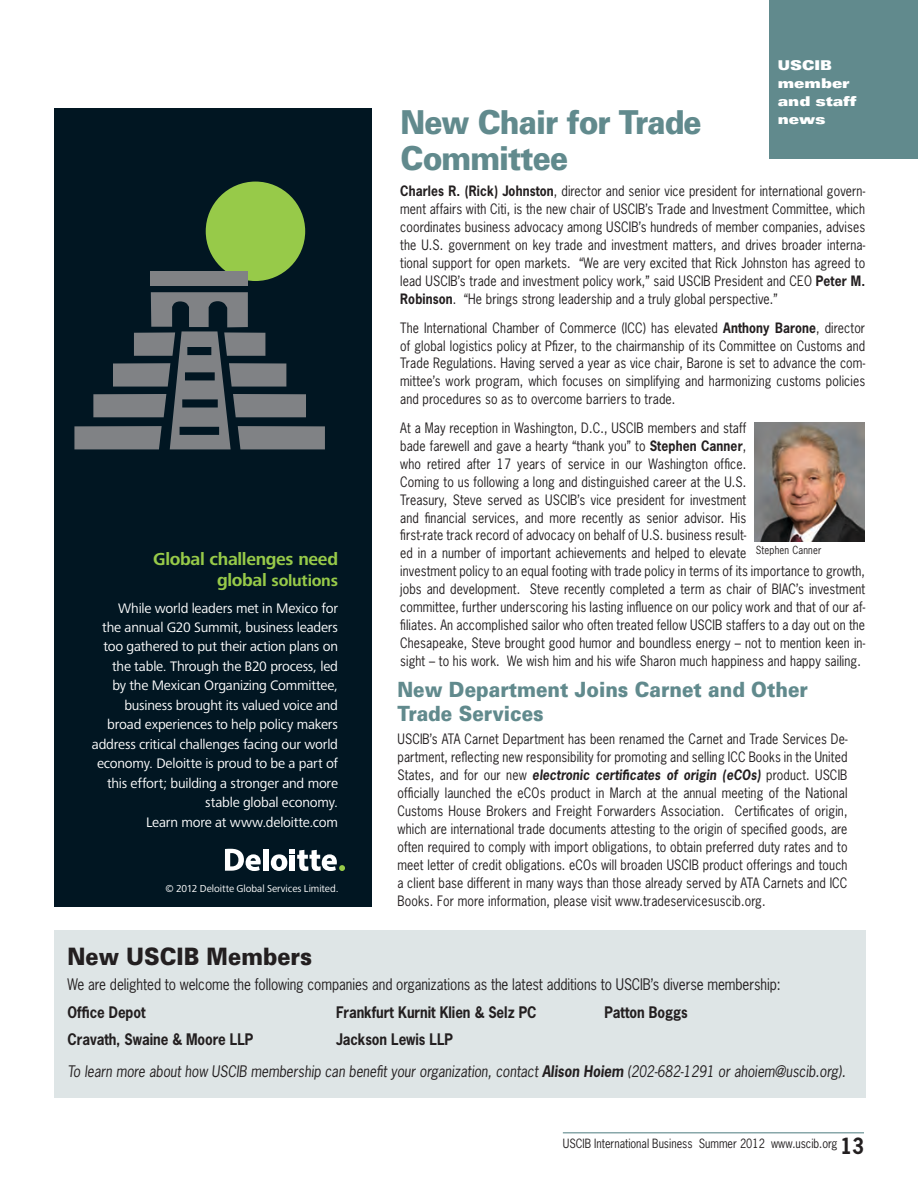
<style>
.page{position:relative;width:918px;height:1188px;background:#fff}
.page>*{position:absolute;margin:0;border:0;box-sizing:border-box;transform-origin:0 0}
._14_pt_Univer_black{font:900 33px/36px "Univers";letter-spacing:-.03em;color:#618a8d;scale:.9 1}
._18pt_Univers_Black{font:900 24px "Univers";color:#231f20;scale:.9 1}
._18pt_Univers_Black-2{font:900 21px/24px "Univers";color:#618a8d;scale:.9 1}
.t1{font:700 18px "Frutiger Next Pro";letter-spacing:-.02em;color:#97ca49}
.t2{font:700 16.5px "Frutiger Next Pro";letter-spacing:-.015em;color:#97ca49}
.TEXT_9_13{font:italic 15px "News Gothic Std";color:#231f20;scale:.9 1}
.TEXT_9_13-2{font:15px "News Gothic Std";letter-spacing:-.005em;color:#231f20;scale:.9 1}
.TEXT_9_13-3{font:700 15px "News Gothic Std";letter-spacing:-.005em;color:#231f20;scale:.9 1}
.t3{font:14.25px/19.5px "Frutiger Next Pro";letter-spacing:-.015em;color:#fff;text-align:right}
.TEXT_9_12{font:13.5px/18px "News Gothic Std";letter-spacing:.01em;color:#231f20;text-align:justify;scale:.9 1}
.TEXT{font:900 expanded 13.5px/18px "Univers";color:#fff;scale:.9 1}
.TEXT-2{font:12px "News Gothic Std";color:#231f20;scale:.9 1}
.t4{font:10.5px "Frutiger Next Pro";letter-spacing:-.005em;color:#fff}
.Captions{font:10.5px "News Gothic Std";letter-spacing:.02em;color:#231f20;scale:.9 1}
.t5{font:9px "Helvetica";color:#000}
.s1{font-size:18px}
.s2{font-weight:700}
.s3{font-weight:700;font-style:italic}
.s4{font-weight:700;font-size:21px}
</style>
<div class="page">
<hr style="left:563px;top:1132px;width:301px;height:1px;background:#618a8d">
<div style="left:770px;top:0;width:148px;height:159px;background:#618a8d"></div>
<div style="left:54px;top:108px;width:318px;height:798px;background:#011622"></div>
<div style="left:206px;top:182px;width:99px;height:99px;background:#97ca49;border-radius:50%"></div>
<div style="left:151px;top:272px;width:97px;height:14px;background:#808285"></div>
<svg style="left:74px;top:292px;width:251px;height:157px"></svg>
<div style="left:263px;top:849px;width:5px;height:22px;background:#fff"></div>
<svg style="left:271px;top:849px;width:74px;height:22px"></svg>
<svg style="left:225px;top:849px;width:36px;height:22px"></svg>
<div style="left:54px;top:930px;width:811px;height:168px;background:#dee5e6"></div>
<img style="left:755px;top:422px;width:109px;height:119px">
<p class="t1" style="left:153px;top:549px;width:186px">Global challenges need</p>
<p class="t2" style="left:217px;top:571px;width:123px"><span class="s1">global</span> solutions</p>
<p class="t3" style="left:92px;top:598px;width:248px">While world leaders met in Mexico for<br>the annual G20 Summit, business leaders too gathered to put their action plans on the table. Through the B20 process, led<br>by the Mexican Organizing Committee, business brought its valued voice and broad experiences to help policy makers address critical challenges facing our world economy. Deloitte is proud to be a part of this effort; building a stronger and more stable global economy.<br>Learn more at www.deloitte.com</p>
<p class="t4" style="left:165px;top:882px;width:175px">© 2012 Deloitte Global Services Limited.</p>
<p class="_14_pt_Univer_black" style="left:400px;top:103px;width:336px">New Chair for Trade<br>Committee</p>
<p class="TEXT" style="left:778px;top:57px;width:89px">USCIB member and staff news</p>
<p class="TEXT_9_12" style="left:400px;top:182px;width:518px"><span class="s2">Charles R. (Rick) Johnston</span>, director and senior vice president for international govern&shy;ment affairs with Citi, is the new chair of USCIB’s Trade and Investment Committee, which coordinates business advocacy among USCIB’s hundreds of member companies, advises the U.S. government on key trade and investment matters, and drives broader interna&shy;tional support for open markets. “We are very excited that Rick Johnston has agreed to lead USCIB’s trade and investment policy work,” said USCIB President and CEO <span class="s2">Peter M.<br>Robinson</span>. “He brings strong leadership and a truly global perspective.”</p>
<p class="TEXT_9_12" style="left:400px;top:318px;width:518px">The International Chamber of Commerce (ICC) has elevated <span class="s2">Anthony Barone</span>, director of global logistics policy at Pfizer, to the chairmanship of its Committee on Customs and Trade Regulations. Having served a year as vice chair, Barone is set to advance the com&shy;mittee’s work program, which focuses on simplifying and harmonizing customs policies and procedures so as to overcome barriers to trade.</p>
<p class="TEXT_9_12" style="left:400px;top:418px;width:518px;text-align:left">At a May reception in Washington, D.C., USCIB members and staff<br>bade farewell and gave a hearty “thank you” to <span class="s2">Stephen Canner</span>,<br>who retired after 17 years of service in our Washington office.<br>Coming to us following a long and distinguished career at the U.S.<br>Treasury, Steve served as USCIB’s vice president for investment<br>and financial services, and more recently as senior advisor. His<br>first-rate track record of advocacy on behalf of U.S. business result-<br>ed in a number of important achievements and helped to elevate<br>investment policy to an equal footing with trade policy in terms of its importance to growth, jobs and development. Steve recently completed a term as chair of BIAC’s investment committee, further underscoring his lasting influence on our policy work and that of our af&shy;filiates. An accomplished sailor who often treated fellow USCIB staffers to a day out on the Chesapeake, Steve brought good humor and boundless energy – not to mention keen in&shy;sight – to his work. We wish him and his wife Sharon much happiness and happy sailing.</p>
<p class="_18pt_Univers_Black-2" style="left:398px;top:677px;width:458px">New Department Joins Carnet and Other<br>Trade Services</p>
<p class="TEXT_9_12" style="left:398px;top:730px;width:502px">USCIB’s ATA Carnet Department has been renamed the Carnet and Trade Services De&shy;partment, reflecting new responsibility for promoting and selling ICC Books in the United States, and for our new <span class="s3">electronic certificates of origin (eCOs)</span> product. USCIB officially launched the eCOs product in March at the annual meeting of the National Customs House Brokers and Freight Forwarders Association. Certificates of origin, which are international trade documents attesting to the origin of specified goods, are often required to comply with import obligations, to obtain preferred duty rates and to meet letter of credit obligations. eCOs will broaden USCIB product offerings and touch a client base different in many ways than those already served by ATA Carnets and ICC Books. For more information, please visit www.tradeservicesuscib.org.</p>
<p class="Captions" style="left:756px;top:543px;width:74px">Stephen Canner</p>
<p class="_18pt_Univers_Black" style="left:68px;top:941px;width:273px">New USCIB Members</p>
<p class="TEXT_9_13-2" style="left:68px;top:975px;width:794px">We are delighted to welcome the following companies and organizations as the latest additions to USCIB’s diverse membership:</p>
<p class="t5" style="left:9px;top:948px;width:133px">19491A_G20_Ad_7.5x3".indd 1</p>
<p class="TEXT_9_13-3" style="left:68px;top:1003px;width:88px">Office Depot</p>
<p class="TEXT_9_13-3" style="left:68px;top:1030px;width:208px">Cravath, Swaine &amp; Moore LLP</p>
<p class="TEXT_9_13-3" style="left:336px;top:1003px;width:224px">Frankfurt Kurnit Klien &amp; Selz PC</p>
<p class="TEXT_9_13-3" style="left:336px;top:1030px;width:132px">Jackson Lewis LLP</p>
<p class="TEXT_9_13-3" style="left:605px;top:1003px;width:94px">Patton Boggs</p>
<p class="TEXT_9_13" style="left:68px;top:1062px;width:866px">To learn more about how USCIB membership can benefit your organization, contact <span class="s2">Alison Hoiem</span> (202-682-1291 or ahoiem@uscib.org).</p>
<p class="TEXT-2" style="left:563px;top:1136px;width:336px">USCIB International Business Summer 2012 www.uscib.org <span class="s4">13</span></p>
</div>
